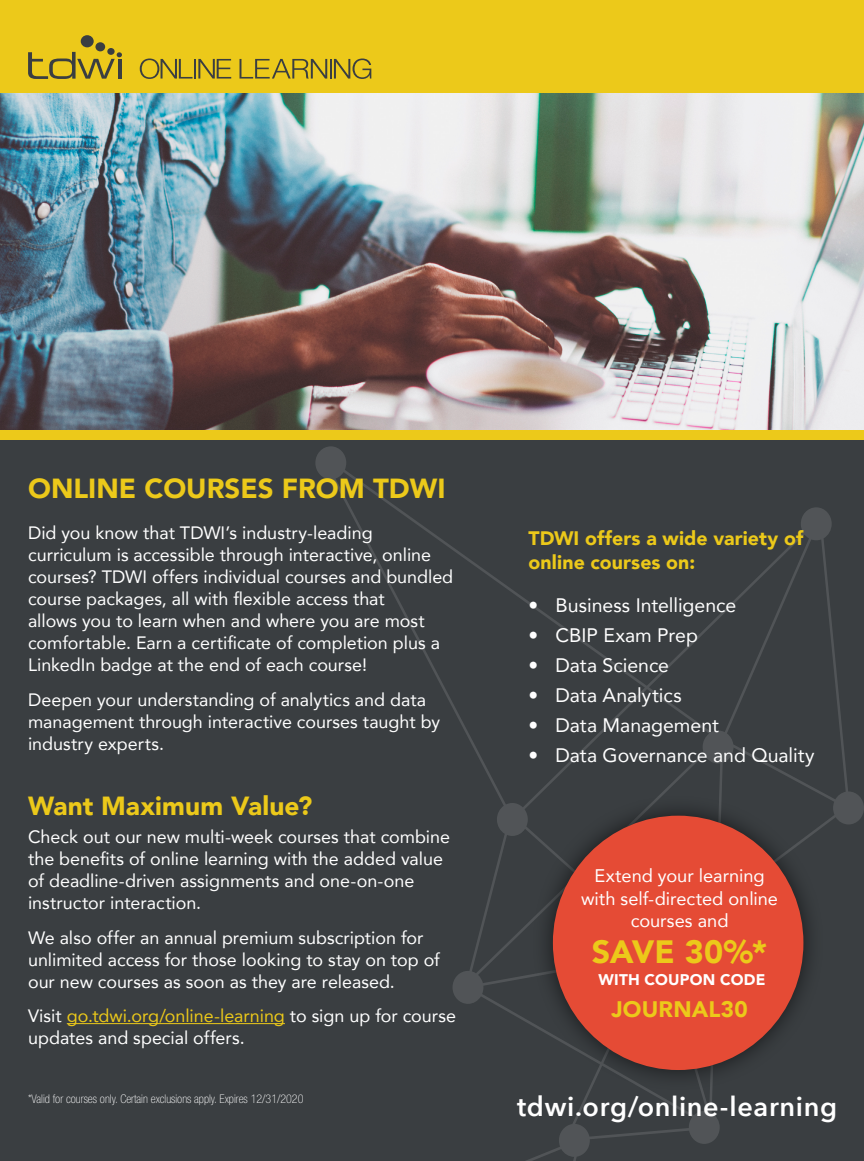
<style>
.page{position:relative;width:864px;height:1161px;background:#fff}
.page>*{position:absolute;margin:0;border:0;box-sizing:border-box;transform-origin:0 0}
.t1{font:900 32.25px "Avenir";letter-spacing:-.005em;color:#ecc91a}
.t2{font:900 27.6px "Avenir";color:#ecc91a}
.t3{font:600 27px "Avenir Next";letter-spacing:.025em;color:#fff}
.t4{font:900 26.25px "Avenir";letter-spacing:.01em;color:#ecc91a}
.t5{font:900 22.5px "Avenir";letter-spacing:.01em;color:#ecc91a}
.t6{font:19.5px "Avenir";color:#fff}
.t7{font:900 19.5px/24px "Avenir";letter-spacing:.005em;color:#ecc91a}
.t8{font:18.15px/22.5px "Avenir";color:#fff;text-align:center}
.t9{font:17.85px/22px "Avenir";color:#fff}
.t10{font:900 15.45px "Avenir";letter-spacing:.015em;color:#fff}
.t11{font:100 condensed 12px "Helvetica Neue LT Std";color:#fff}
.s1{color:#ecc91a}
</style>
<div class="page">
<div style="left:0;top:430px;width:864px;height:731px;background:#3a3e41"></div>
<img style="left:0;top:93px;width:864px;height:337px">
<div style="left:0;top:0;width:864px;height:93px;background:#ecc91a"></div>
<div style="left:0;top:430px;width:864px;height:9px;background:#ecc91a"></div>
<svg style="left:315px;top:446px;width:549px;height:715px"></svg>
<hr style="left:67px;top:1023px;width:218px;height:1px;background:#ecc91a">
<div style="left:532px;top:795px;width:292px;height:296px;background:#000;opacity:.61"></div>
<div style="left:553px;top:816px;width:250px;height:254px;background:#e54b35;border-radius:50%"></div>
<svg style="left:28px;top:52px;width:94px;height:27px"></svg>
<div style="left:81px;top:35px;width:13px;height:12px;background:#3a3e41;border-radius:50%"></div>
<div style="left:95px;top:42px;width:10px;height:9px;background:#3a3e41;border-radius:50%"></div>
<div style="left:107px;top:48px;width:8px;height:7px;background:#3a3e41;border-radius:50%"></div>
<svg style="left:140px;top:59px;width:91px;height:20px"></svg>
<svg style="left:240px;top:59px;width:87px;height:20px"></svg>
<hr style="left:330px;top:59px;width:2px;height:20px;background:#3a3e41">
<svg style="left:334px;top:59px;width:37px;height:20px"></svg>
<h2 class="t2" style="left:28px;top:465px;width:419px">ONLINE COURSES FROM TDWI</h2>
<p class="t9" style="left:28px;top:521px;width:427px">Did you know that TDWI’s industry-leading curriculum is accessible through interactive, online courses? TDWI offers individual courses and bundled course packages, all with flexible access that<br>allows you to learn when and where you are most comfortable. Earn a certificate of completion plus a LinkedIn badge at the end of each course!</p>
<p class="t9" style="left:28px;top:688px;width:413px">Deepen your understanding of analytics and data management through interactive courses taught by industry experts.</p>
<h3 class="t4" style="left:28px;top:783px;width:286px">Want Maximum Value?</h3>
<p class="t9" style="left:28px;top:825px;width:423px">Check out our new multi-week courses that combine the benefits of online learning with the added value of deadline-driven assignments and one-on-one instructor interaction.</p>
<p class="t9" style="left:28px;top:926px;width:413px">We also offer an annual premium subscription for unlimited access for those looking to stay on top of our new courses as soon as they are released.</p>
<p class="t9" style="left:28px;top:1005px;width:429px">Visit <span class="s1">go.tdwi.org/online-learning</span> to sign up for course updates and special offers.</p>
<p class="t7" style="left:529px;top:526px;width:276px">TDWI offers a wide variety of online courses on:</p>
<p class="t6" style="left:529px;top:590px;width:209px">• Business Intelligence</p>
<p class="t6" style="left:529px;top:620px;width:171px">• CBIP Exam Prep</p>
<p class="t6" style="left:529px;top:650px;width:142px">• Data Science</p>
<p class="t6" style="left:529px;top:680px;width:155px">• Data Analytics</p>
<p class="t6" style="left:529px;top:710px;width:192px">• Data Management</p>
<p class="t6" style="left:529px;top:740px;width:287px">• Data Governance and Quality</p>
<p class="t8" style="left:581px;top:864px;width:199px">Extend your learning with self-directed online courses and</p>
<h1 class="t1" style="left:592px;top:924px;width:177px">SAVE 30%*</h1>
<p class="t10" style="left:599px;top:967px;width:168px">WITH COUPON CODE</p>
<p class="t5" style="left:611px;top:990px;width:138px">JOURNAL30</p>
<p class="t11" style="left:28px;top:1092px;width:277px">*Valid for courses only. Certain exclusions apply. Expires 12/31/2020</p>
<h3 class="t3" style="left:517px;top:1083px;width:322px">tdwi.org/online-learning</h3>
</div>
